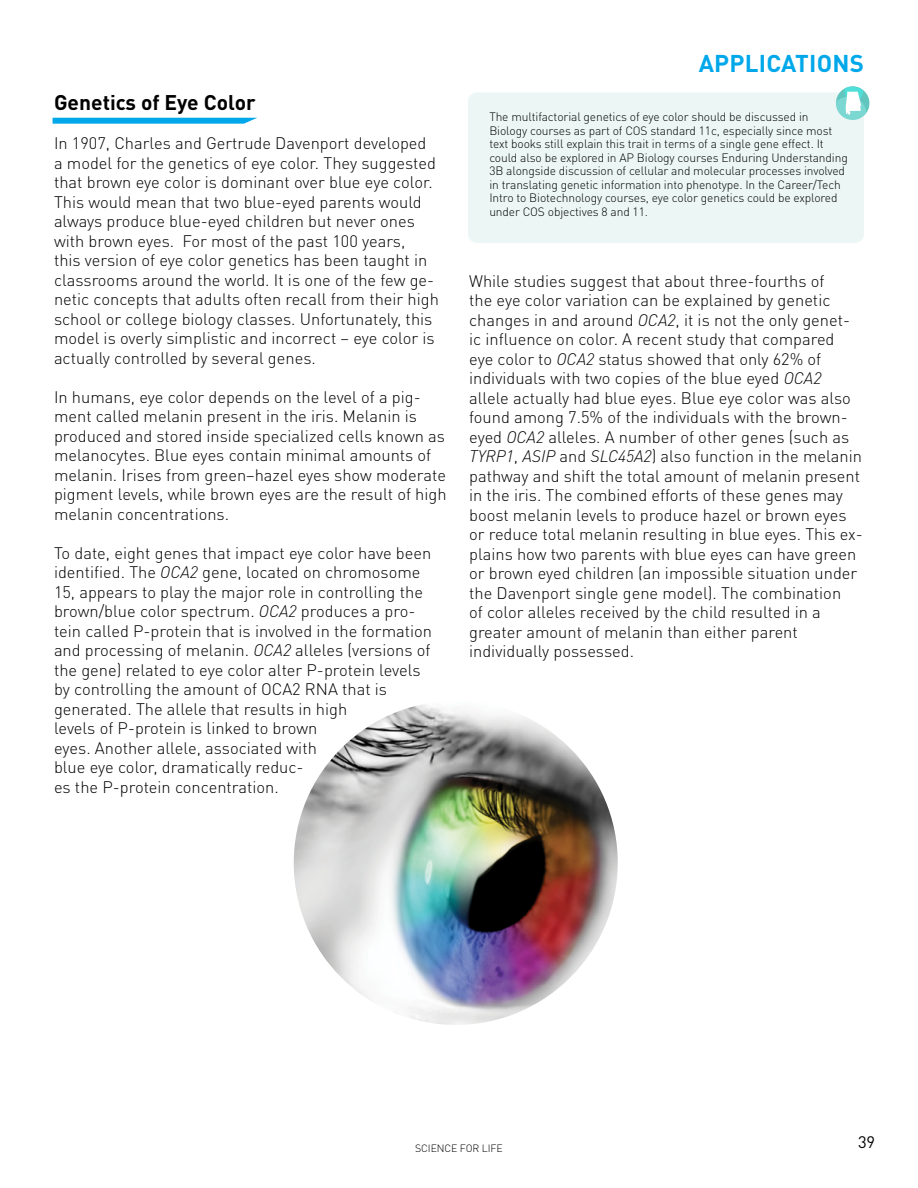
<style>
.page{position:relative;width:918px;height:1188px;background:#fff}
.page>*{position:absolute;margin:0;border:0;box-sizing:border-box;transform-origin:0 0}
.Sub-heading{font:700 24px "DINOT";letter-spacing:.01em;color:#00a8ea}
.Content_heading{font:700 21px "DINOT";color:#000}
.BACK_Text{font:300 16.5px/19.5px "DINOT";color:#000}
.t1{font:16.5px "DINOT";color:#000}
.GB_Back_Boxes{font:300 12px/13.5px "DINOT";letter-spacing:-.01em;color:#000}
.t2{font:300 10.5px "DINOT";letter-spacing:-.01em;color:#000}
.s1{font-style:italic}
</style>
<div class="page">
<img style="left:294px;top:701px;width:324px;height:324px;border-radius:162px">
<div style="left:468px;top:92px;width:396px;height:151px;background:#ecf7f5;border-radius:9px"></div>
<div style="left:836px;top:86px;width:33px;height:34px;background:#62c6bf;border-radius:50%"></div>
<svg style="left:836px;top:86px;width:31px;height:34px"></svg>
<svg style="left:53px;top:118px;width:204px;height:6px"></svg>
<p class="Content_heading" style="left:54px;top:89px;width:203px">Genetics of Eye Color</p>
<p class="BACK_Text" style="left:54px;top:133px;width:386px">In 1907, Charles and Gertrude Davenport developed a model for the genetics of eye color. They suggested that brown eye color is dominant over blue eye color.<br>This would mean that two blue-eyed parents would always produce blue-eyed children but never ones with brown eyes. For most of the past 100 years,<br>this version of eye color genetics has been taught in classrooms around the world. It is one of the few ge&shy;netic concepts that adults often recall from their high school or college biology classes. Unfortunately, this model is overly simplistic and incorrect – eye color is actually controlled by several genes.</p>
<p class="BACK_Text" style="left:54px;top:387px;width:394px">In humans, eye color depends on the level of a pig&shy;ment called melanin present in the iris. Melanin is produced and stored inside specialized cells known as melanocytes. Blue eyes contain minimal amounts of melanin. Irises from green–hazel eyes show moderate pigment levels, while brown eyes are the result of high melanin concentrations.</p>
<p class="BACK_Text" style="left:54px;top:543px;width:380px">To date, eight genes that impact eye color have been identified. The <span class="s1">OCA2</span> gene, located on chromosome 15, appears to play the major role in controlling the brown/blue color spectrum. <span class="s1">OCA2</span> produces a pro&shy;tein called P-protein that is involved in the formation and processing of melanin. <span class="s1">OCA2</span> alleles (versions of the gene) related to eye color alter P-protein levels by controlling the amount of OCA2 RNA that is generated. The allele that results in high<br>levels of P-protein is linked to brown<br>eyes. Another allele, associated with<br>blue eye color, dramatically reduc-<br>es the P-protein concentration.</p>
<p class="Sub-heading" style="left:699px;top:48px;width:167px">APPLICATIONS</p>
<p class="GB_Back_Boxes" style="left:489px;top:110px;width:360px">The multifactorial genetics of eye color should be discussed in Biology courses as part of COS standard 11c, especially since most text books still explain this trait in terms of a single gene effect. It could also be explored in AP Biology courses Enduring Understanding 3B alongside discussion of cellular and molecular processes involved in translating genetic information into phenotype. In the Career/Tech Intro to Biotechnology courses, eye color genetics could be explored under COS objectives 8 and 11.</p>
<p class="BACK_Text" style="left:469px;top:271px;width:395px">While studies suggest that about three-fourths of<br>the eye color variation can be explained by genetic changes in and around <span class="s1">OCA2</span>, it is not the only genet&shy;ic influence on color. A recent study that compared eye color to <span class="s1">OCA2</span> status showed that only 62% of individuals with two copies of the blue eyed <span class="s1">OCA2 </span>allele actually had blue eyes. Blue eye color was also found among 7.5% of the individuals with the brown&shy;eyed <span class="s1">OCA2</span> alleles. A number of other genes (such as <span class="s1">TYRP1</span>, <span class="s1">ASIP</span> and <span class="s1">SLC45A2</span>) also function in the melanin pathway and shift the total amount of melanin present in the iris. The combined efforts of these genes may boost melanin levels to produce hazel or brown eyes or reduce total melanin resulting in blue eyes. This ex&shy;plains how two parents with blue eyes can have green or brown eyed children (an impossible situation under the Davenport single gene model). The combination<br>of color alleles received by the child resulted in a greater amount of melanin than either parent individually possessed.</p>
<p class="t2" style="left:415px;top:1141px;width:89px">SCIENCE FOR LIFE</p>
<p class="t1" style="left:858px;top:1132px;width:19px">39</p>
</div>
